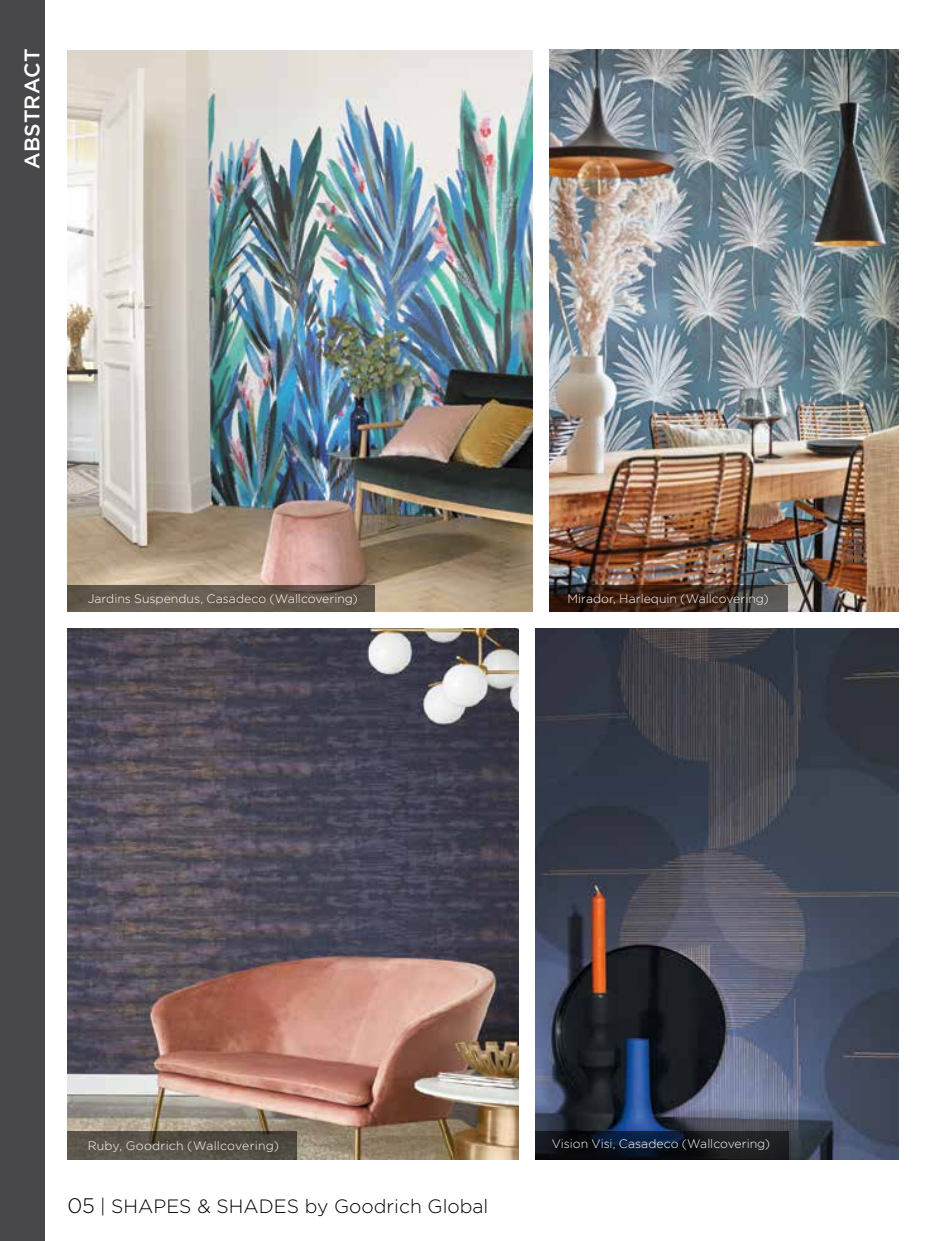
<style>
.page{position:relative;width:943px;height:1241px;background:#fff}
.page>*{position:absolute;margin:0;border:0;box-sizing:border-box;transform-origin:0 0}
.t1{font:500 21px "Gotham";color:#fff}
.t2{font:300 19.25px "Gotham";color:#000}
.t3{font:300 12.25px "Gotham";color:#fff}
.s1{font-size:21px}
</style>
<div class="page">
<div style="left:0;top:0;width:45px;height:1240px;background:#48484a"></div>
<img style="left:67px;top:50px;width:466px;height:562px">
<img style="left:549px;top:50px;width:349px;height:562px">
<img style="left:67px;top:628px;width:831px;height:531px">
<svg style="left:67px;top:1131px;width:230px;height:28px;background:#544f45"></svg>
<svg style="left:67px;top:585px;width:308px;height:27px;background:#63584c"></svg>
<svg style="left:549px;top:585px;width:238px;height:27px;background:#3d2920"></svg>
<svg style="left:535px;top:1131px;width:253px;height:28px;background:#101721"></svg>
<div style="left:519px;top:620px;width:16px;height:557px;background:#fff"></div>
<h1 class="t1" style="left:23px;top:168px;width:121px;rotate:-90deg">ABSTRACT</h1>
<p class="t3" style="left:88px;top:593px;width:272px">Jardins Suspendus, Casadeco (Wallcovering)</p>
<p class="t3" style="left:567px;top:593px;width:203px">Mirador, Harlequin (Wallcovering)</p>
<p class="t3" style="left:88px;top:1139px;width:193px">Ruby, Goodrich (Wallcovering)</p>
<h2 class="t2" style="left:67px;top:1197px;width:422px"><span class="s1">05</span> | SHAPES &amp; SHADES by Goodrich Global</h2>
<p class="t3" style="left:551px;top:1137px;width:220px">Vision Visi, Casadeco (Wallcovering)</p>
</div>
